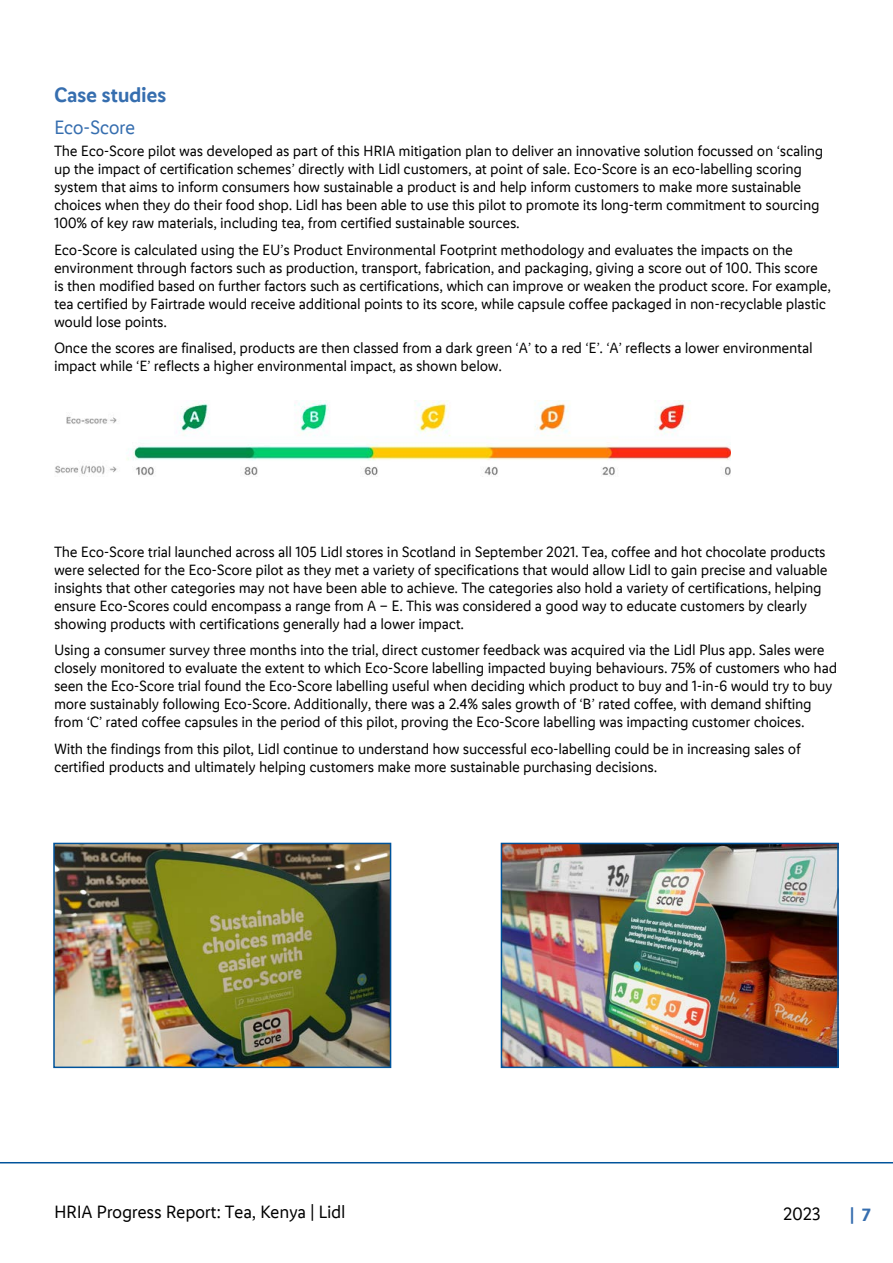
<style>
.page{position:relative;width:893px;height:1263px;background:#fff}
.page>*{position:absolute;margin:0;border:0;box-sizing:border-box;transform-origin:0 0}
.t1{font:21px "New Font";letter-spacing:-.02em;color:#366eaf}
.t2{font:19.5px "LIDL Pro Font Sans Serif";letter-spacing:-.03em;color:#366eaf}
.t3{font:18px "LIDL Pro Font Sans Serif";letter-spacing:-.02em;color:#000}
.t4{font:18px "New Font";color:#366eaf}
.t5{font:15px/18px "LIDL Pro Font Sans Serif";letter-spacing:-.02em;color:#000}
</style>
<div class="page">
<hr style="left:0;top:1162px;width:893px;height:1px;background:#00539b">
<img style="left:55px;top:400px;width:675px;height:77px">
<img style="left:56px;top:846px;width:332px;height:219px">
<div style="left:53px;top:843px;width:338px;height:225px;border:2px solid #00539b"></div>
<img style="left:504px;top:846px;width:332px;height:219px">
<div style="left:501px;top:843px;width:338px;height:225px;border:2px solid #00539b"></div>
<h1 class="t1" style="left:54px;top:82px;width:114px">Case studies</h1>
<h2 class="t2" style="left:54px;top:116px;width:83px">Eco-Score</h2>
<p class="t5" style="left:54px;top:142px;width:771px">The Eco-Score pilot was developed as part of this HRIA mitigation plan to deliver an innovative solution focussed on ‘scaling up the impact of certification schemes’ directly with Lidl customers, at point of sale. Eco-Score is an eco-labelling scoring system that aims to inform consumers how sustainable a product is and help inform customers to make more sustainable choices when they do their food shop. Lidl has been able to use this pilot to promote its long-term commitment to sourcing 100% of key raw materials, including tea, from certified sustainable sources.</p>
<p class="t5" style="left:54px;top:240px;width:779px">Eco-Score is calculated using the EU’s Product Environmental Footprint methodology and evaluates the impacts on the environment through factors such as production, transport, fabrication, and packaging, giving a score out of 100. This score is then modified based on further factors such as certifications, which can improve or weaken the product score. For example, tea certified by Fairtrade would receive additional points to its score, while capsule coffee packaged in non-recyclable plastic would lose points.</p>
<p class="t5" style="left:54px;top:339px;width:760px">Once the scores are finalised, products are then classed from a dark green ‘A’ to a red ‘E’. ‘A’ reflects a lower environmental impact while ‘E’ reflects a higher environmental impact, as shown below.</p>
<p class="t5" style="left:54px;top:542px;width:775px">The Eco-Score trial launched across all 105 Lidl stores in Scotland in September 2021. Tea, coffee and hot chocolate products were selected for the Eco-Score pilot as they met a variety of specifications that would allow Lidl to gain precise and valuable insights that other categories may not have been able to achieve. The categories also hold a variety of certifications, helping ensure Eco-Scores could encompass a range from A – E. This was considered a good way to educate customers by clearly showing products with certifications generally had a lower impact.</p>
<p class="t5" style="left:54px;top:641px;width:785px">Using a consumer survey three months into the trial, direct customer feedback was acquired via the Lidl Plus app. Sales were closely monitored to evaluate the extent to which Eco-Score labelling impacted buying behaviours. 75% of customers who had seen the Eco-Score trial found the Eco-Score labelling useful when deciding which product to buy and 1-in-6 would try to buy more sustainably following Eco-Score. Additionally, there was a 2.4% sales growth of ‘B’ rated coffee, with demand shifting from ‘C’ rated coffee capsules in the period of this pilot, proving the Eco-Score labelling was impacting customer choices.</p>
<p class="t5" style="left:54px;top:739px;width:748px">With the findings from this pilot, Lidl continue to understand how successful eco-labelling could be in increasing sales of certified products and ultimately helping customers make more sustainable purchasing decisions.</p>
<p class="t3" style="left:54px;top:1202px;width:293px">HRIA Progress Report: Tea, Kenya | Lidl</p>
<p class="t3" style="left:783px;top:1204px;width:39px">2023</p>
<p class="t4" style="left:850px;top:1205px;width:23px">| 7</p>
</div>
